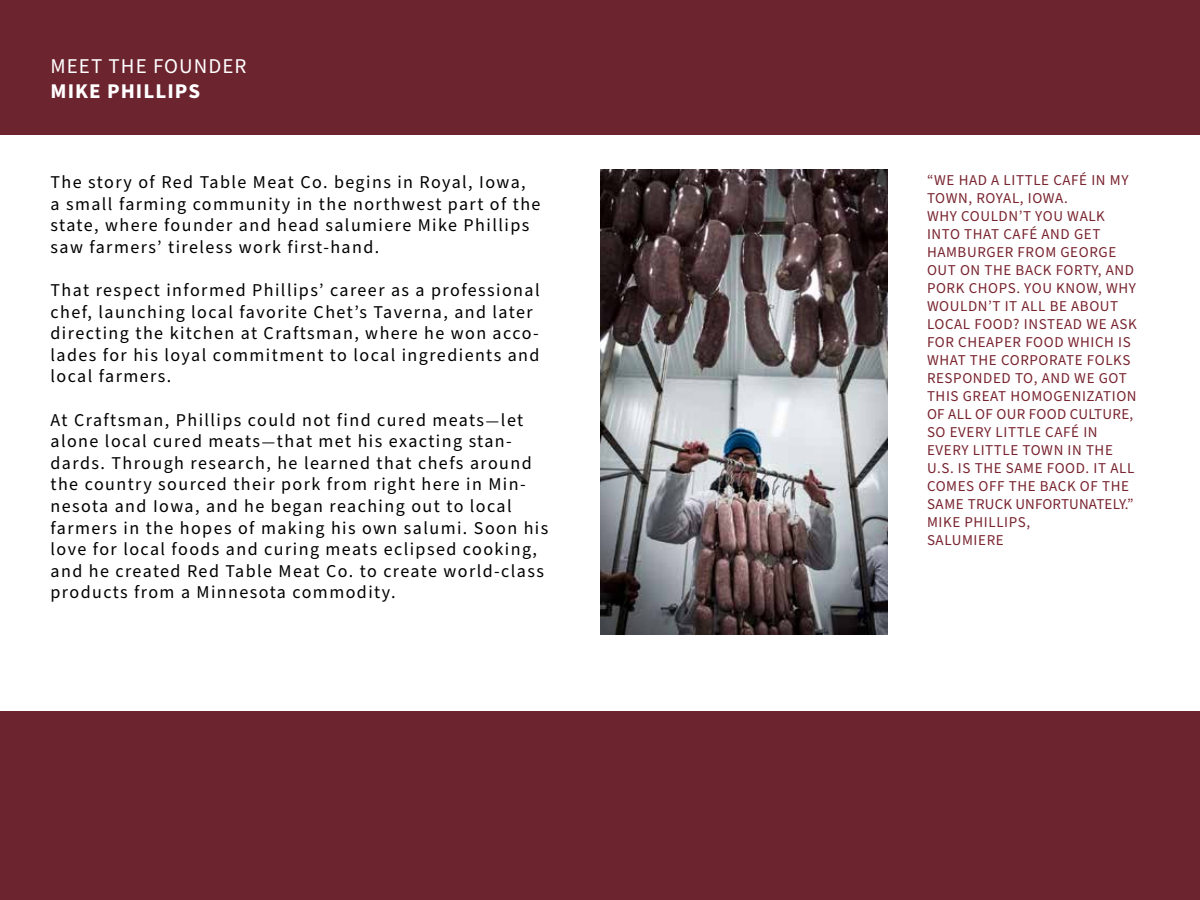
<style>
.page{position:relative;width:1200px;height:900px;background:#fff}
.page>*{position:absolute;margin:0;border:0;box-sizing:border-box;transform-origin:0 0}
.t1{font:21px "Source Sans Pro";letter-spacing:.05em;color:#fff}
.t2{font:700 21px "Source Sans Pro";letter-spacing:.05em;color:#fff}
.t3{font:18px/21.6px "Source Sans Pro";letter-spacing:.08em;color:#000}
.t4{font:15px/18px "Source Sans Pro";letter-spacing:.04em;color:#79242f}
.s1{font-family:"Minion Pro"}
</style>
<div class="page">
<div style="left:0;top:0;width:1200px;height:134px;background:#6c242f"></div>
<div style="left:0;top:712px;width:1200px;height:188px;background:#6c242f"></div>
<img style="left:600px;top:170px;width:288px;height:464px">
<p class="t1" style="left:51px;top:52px;width:198px">MEET THE FOUNDER</p>
<p class="t2" style="left:51px;top:76px;width:151px">MIKE PHILLIPS</p>
<p class="t3" style="left:51px;top:172px;width:492px">The story of Red Table Meat Co. begins in Royal, Iowa,<br>a small farming community in the northwest part of the state, where founder and head salumiere Mike Phillips saw farmers’ tireless work first-hand.</p>
<p class="t3" style="left:51px;top:280px;width:491px">That respect informed Phillips’ career as a professional chef, launching local favorite Chet’s Taverna, and later directing the kitchen at Craftsman, where he won acco&shy;lades for his loyal commitment to local ingredients and local farmers.</p>
<p class="t3" style="left:51px;top:409px;width:499px">At Craftsman, Phillips could not find cured meats<span class="s1">-</span>let alone local cured meats<span class="s1">-</span>that met his exacting stan&shy;dards. Through research, he learned that chefs around the country sourced their pork from right here in Min&shy;nesota and Iowa, and he began reaching out to local farmers in the hopes of making his own salumi. Soon his love for local foods and curing meats eclipsed cooking, and he created Red Table Meat Co. to create world-class products from a Minnesota commodity.</p>
<p class="t4" style="left:927px;top:171px;width:211px">“WE HAD A LITTLE CAFÉ IN MY<br>TOWN, ROYAL, IOWA.<br>WHY COULDN’T YOU WALK<br>INTO THAT CAFÉ AND GET<br>HAMBURGER FROM GEORGE<br>OUT ON THE BACK FORTY, AND<br>PORK CHOPS. YOU KNOW, WHY<br>WOULDN’T IT ALL BE ABOUT<br>LOCAL FOOD? INSTEAD WE ASK<br>FOR CHEAPER FOOD WHICH IS<br>WHAT THE CORPORATE FOLKS<br>RESPONDED TO, AND WE GOT<br>THIS GREAT HOMOGENIZATION<br>OF ALL OF OUR FOOD CULTURE,<br>SO EVERY LITTLE CAFÉ IN<br>EVERY LITTLE TOWN IN THE<br>U.S. IS THE SAME FOOD. IT ALL<br>COMES OFF THE BACK OF THE<br>SAME TRUCK UNFORTUNATELY.”<br>MIKE PHILLIPS,<br>SALUMIERE</p>
</div>
